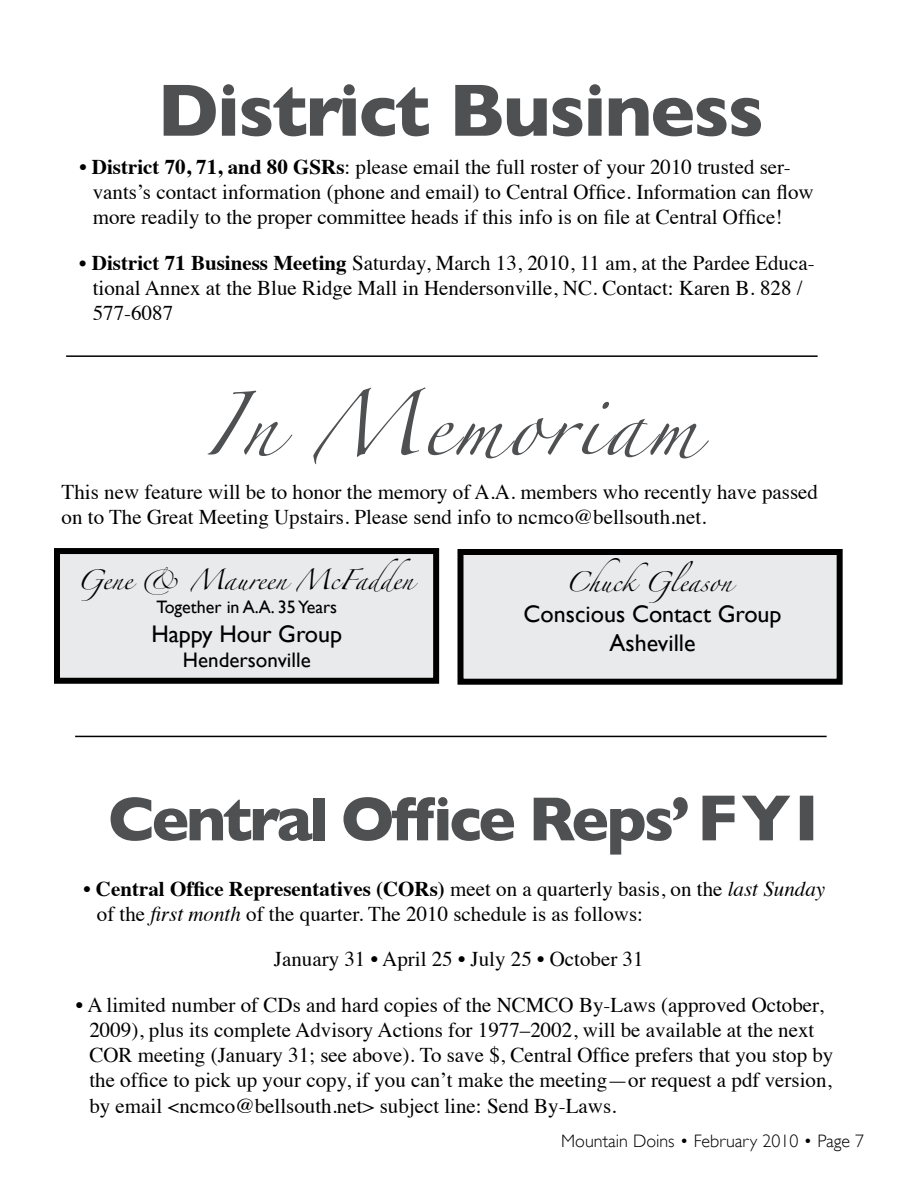
<style>
.page{position:relative;width:918px;height:1188px;background:#fff}
.page>*{position:absolute;margin:0;border:0;box-sizing:border-box;transform-origin:0 0}
.t1{font:700 75px "Gill Sans";letter-spacing:-.025em;color:#4f5052}
.t2{font:700 63px "Gill Sans";letter-spacing:-.05em;color:#4f5052}
.t3{font:57px "Zapfino";letter-spacing:.05em;color:#4f5052}
.t4{font:24px/28.8px "Gill Sans";color:#000;text-align:center}
.t5{font:21px/25.2px "Times";color:#000}
.t6{font:21px "Gill Sans";color:#000}
.t7{font:300 18px "Gill Sans";color:#000}
.t8{font:18px "Zapfino";color:#000}
.t9{font:18px "Gill Sans";color:#000}
.s1{font-weight:700}
.s2{font-style:italic}
</style>
<div class="page">
<svg style="left:703px;top:796px;width:110px;height:44px"></svg>
<div style="left:57px;top:551px;width:379px;height:130px;background:#e9eaeb"></div>
<div style="left:54px;top:548px;width:385px;height:136px;border:6px solid #000"></div>
<div style="left:460px;top:552px;width:380px;height:130px;background:#e9eaeb"></div>
<div style="left:458px;top:549px;width:385px;height:136px;border:6px solid #000"></div>
<hr style="left:66px;top:355px;width:752px;height:2px;background:#000">
<hr style="left:75px;top:736px;width:752px;height:1px;background:#000">
<h1 class="t1" style="left:157px;top:66px;width:608px">District Business</h1>
<p class="t5" style="left:93px;top:152px;width:722px;text-indent:-13px">• <span class="s1">District 70, 71, and 80 GSRs</span>: please email the full roster of your 2010 trusted ser&shy;vants’s contact information (phone and email) to Central Office. Information can flow more readily to the proper committee heads if this info is on file at Central Office!</p>
<p class="t5" style="left:93px;top:248px;width:723px;text-indent:-14px"><span class="s1">• District 71 Business Meeting</span> Saturday, March 13, 2010, 11 am, at the Pardee Educa&shy;tional Annex at the Blue Ridge Mall in Hendersonville, NC. Contact: Karen B. 828 /<br>577-6087</p>
<h3 class="t3" style="left:202px;top:401px;width:497px">In Memoriam</h3>
<p class="t5" style="left:62px;top:477px;width:758px">This new feature will be to honor the memory of A.A. members who recently have passed on to The Great Meeting Upstairs. Please send info to ncmco@bellsouth.net.</p>
<p class="t8" style="left:77px;top:573px;width:338px">Gene &amp; Maureen McFadden</p>
<p class="t8" style="left:565px;top:575px;width:168px">ChuckGleason</p>
<p class="t9" style="left:157px;top:596px;width:182px">Together in A.A. 35 Years</p>
<p class="t4" style="left:151px;top:619px;width:192px">Happy Hour Group</p>
<p class="t6" style="left:183px;top:648px;width:129px">Hendersonville</p>
<p class="t4" style="left:524px;top:599px;width:259px">Conscious Contact Group<br>Asheville</p>
<h2 class="t2" style="left:108px;top:782px;width:584px">Central Office Reps’</h2>
<p class="t5" style="left:97px;top:874px;width:730px;text-indent:-14px">• <span class="s1">Central Office Representatives (CORs)</span> meet on a quarterly basis, on the <span class="s2">last Sunday </span>of the <span class="s2">first month</span> of the quarter. The 2010 schedule is as follows:</p>
<p class="t5" style="left:274px;top:945px;width:371px">January 31 • April 25 • July 25 • October 31</p>
<p class="t5" style="left:89px;top:990px;width:746px;text-indent:-14px">• A limited number of CDs and hard copies of the NCMCO By-Laws (approved October, 2009), plus its complete Advisory Actions for 1977–2002, will be available at the next COR meeting (January 31; see above). To save $, Central Office prefers that you stop by the office to pick up your copy, if you can’t make the meeting—or request a pdf version, by email &lt;ncmco@bellsouth.net&gt; subject line: Send By-Laws.</p>
<p class="t7" style="left:561px;top:1131px;width:304px">Mountain Doins • February 2010 • Page 7</p>
</div>
